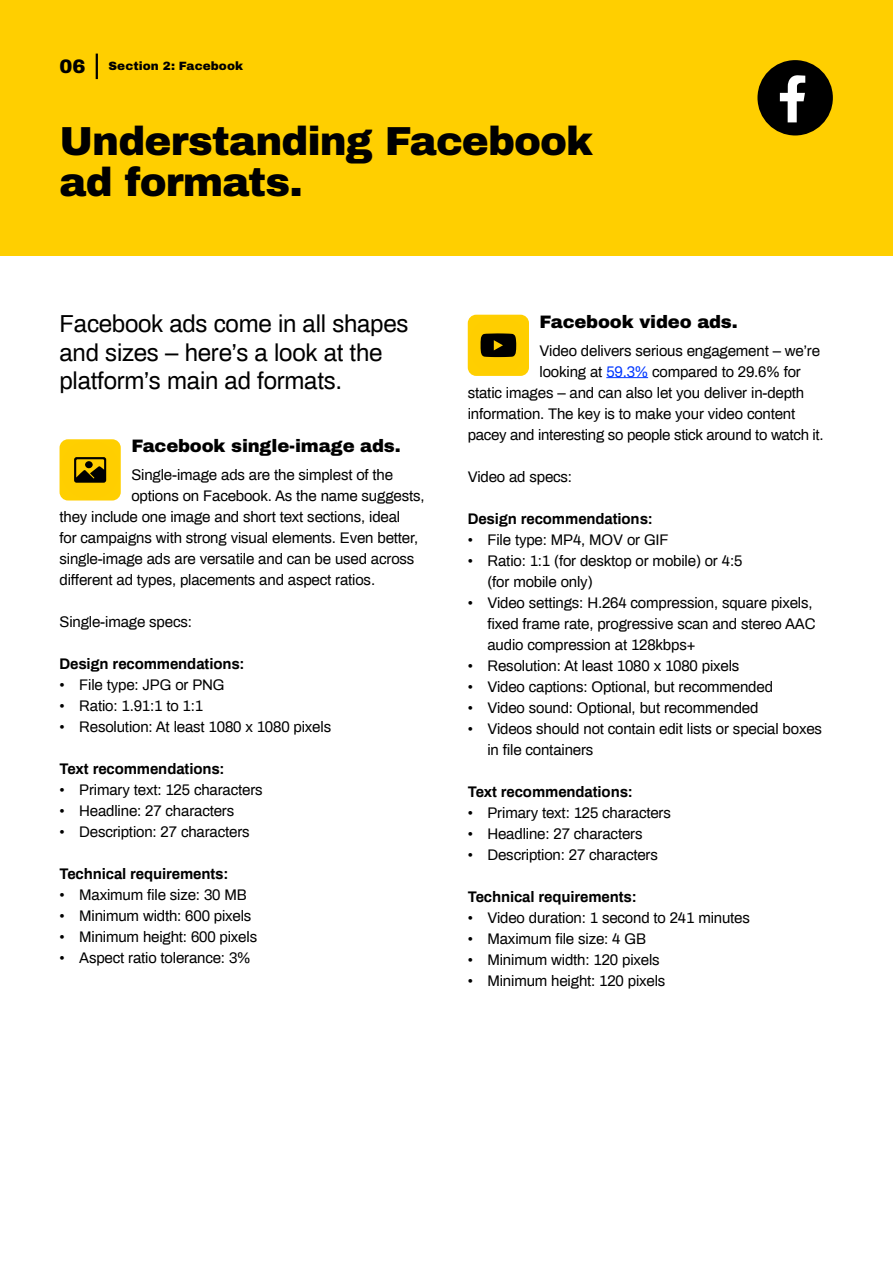
<style>
.page{position:relative;width:893px;height:1263px;background:#fff}
.page>*{position:absolute;margin:0;border:0;box-sizing:border-box;transform-origin:0 0}
.t1{font:900 40.5px/40.5px "Archivo";letter-spacing:-.025em;color:#000}
.t2{font:24px/28.5px "Archivo";letter-spacing:-.01em;color:#000}
.t3{font:900 18px "Archivo";letter-spacing:-.01em;color:#000}
.t4{font:15px/21px "Archivo";letter-spacing:-.01em;color:#000}
.t5{font:700 15px "Archivo";letter-spacing:-.01em;color:#000}
.t6{font:900 12px "Archivo";letter-spacing:.005em;color:#000}
.s1{font-size:19.5px}
.s2{color:#0037ff}
</style>
<div class="page">
<div style="left:0;top:0;width:893px;height:255px;background:#ffcf00"></div>
<hr style="left:96px;top:55px;width:2px;height:23px;background:#000">
<hr style="left:606px;top:377px;width:42px;height:1px;background:#0037ff">
<div style="left:757px;top:60px;width:76px;height:75px;background:#000;border-radius:50%"></div>
<svg style="left:780px;top:75px;width:25px;height:47px"></svg>
<div style="left:60px;top:439px;width:61px;height:61px;background:#ffcf00;border-radius:9px"></div>
<svg style="left:61px;top:441px;width:58px;height:58px"></svg>
<svg style="left:468px;top:315px;width:61px;height:61px"></svg>
<svg style="left:469px;top:316px;width:59px;height:59px;background:#c7a101"></svg>
<p class="t6" style="left:60px;top:59px;width:185px"><span class="s1">06</span> Section 2: Facebook</p>
<h1 class="t1" style="left:60px;top:121px;width:535px">Understanding Facebook ad formats.</h1>
<h2 class="t2" style="left:60px;top:308px;width:350px">Facebook ads come in all shapes and sizes – here’s a look at the platform’s main ad formats.</h2>
<p class="t3" style="left:131px;top:435px;width:271px">Facebook single-image ads.</p>
<p class="t4" style="left:131px;top:463px;width:263px">Single-image ads are the simplest of the</p>
<p class="t4" style="left:131px;top:484px;width:295px">options on Facebook. As the name suggests,</p>
<p class="t4" style="left:60px;top:505px;width:342px">they include one image and short text sections, ideal</p>
<p class="t4" style="left:60px;top:526px;width:360px">for campaigns with strong visual elements. Even better,</p>
<p class="t4" style="left:60px;top:547px;width:356px">single-image ads are versatile and can be used across</p>
<p class="t4" style="left:60px;top:568px;width:317px">different ad types, placements and aspect ratios.</p>
<p class="t4" style="left:60px;top:610px;width:134px">Single-image specs:</p>
<p class="t5" style="left:60px;top:653px;width:187px">Design recommendations:</p>
<p class="t4" style="left:60px;top:673px;width:167px">• File type: JPG or PNG</p>
<p class="t4" style="left:60px;top:694px;width:145px">• Ratio: 1.91:1 to 1:1</p>
<p class="t4" style="left:60px;top:715px;width:273px">• Resolution: At least 1080 x 1080 pixels</p>
<p class="t5" style="left:60px;top:758px;width:167px">Text recommendations:</p>
<p class="t4" style="left:60px;top:778px;width:205px">• Primary text: 125 characters</p>
<p class="t4" style="left:60px;top:799px;width:176px">• Headline: 27 characters</p>
<p class="t4" style="left:60px;top:820px;width:192px">• Description: 27 characters</p>
<p class="t5" style="left:60px;top:863px;width:170px">Technical requirements:</p>
<p class="t4" style="left:60px;top:883px;width:189px">• Maximum file size: 30 MB</p>
<p class="t4" style="left:60px;top:904px;width:193px">• Minimum width: 600 pixels</p>
<p class="t4" style="left:60px;top:925px;width:199px">• Minimum height: 600 pixels</p>
<p class="t4" style="left:60px;top:946px;width:193px">• Aspect ratio tolerance: 3%</p>
<p class="t3" style="left:540px;top:311px;width:200px">Facebook video ads.</p>
<p class="t4" style="left:540px;top:339px;width:282px">Video delivers serious engagement – we’re</p>
<p class="t4" style="left:540px;top:360px;width:263px">looking at <span class="s2">59.3%</span> compared to 29.6% for</p>
<p class="t4" style="left:468px;top:381px;width:338px">static images – and can also let you deliver in-depth</p>
<p class="t4" style="left:468px;top:402px;width:329px">information. The key is to make your video content</p>
<p class="t4" style="left:468px;top:423px;width:357px">pacey and interesting so people stick around to watch it.</p>
<p class="t4" style="left:468px;top:465px;width:106px">Video ad specs:</p>
<p class="t5" style="left:468px;top:508px;width:187px">Design recommendations:</p>
<p class="t4" style="left:468px;top:528px;width:202px">• File type: MP4, MOV or GIF</p>
<p class="t4" style="left:487px;top:549px;width:256px;text-indent:-20px">• Ratio: 1:1 (for desktop or mobile) or 4:5 (for mobile only)</p>
<p class="t4" style="left:487px;top:591px;width:330px;text-indent:-20px">• Video settings: H.264 compression, square pixels, fixed frame rate, progressive scan and stereo AAC audio compression at 128kbps+</p>
<p class="t4" style="left:468px;top:654px;width:273px">• Resolution: At least 1080 x 1080 pixels</p>
<p class="t4" style="left:468px;top:675px;width:307px">• Video captions: Optional, but recommended</p>
<p class="t4" style="left:468px;top:696px;width:292px">• Video sound: Optional, but recommended</p>
<p class="t4" style="left:487px;top:717px;width:336px;text-indent:-20px">• Videos should not contain edit lists or special boxes in file containers</p>
<p class="t5" style="left:468px;top:781px;width:167px">Text recommendations:</p>
<p class="t4" style="left:468px;top:801px;width:205px">• Primary text: 125 characters</p>
<p class="t4" style="left:468px;top:822px;width:176px">• Headline: 27 characters</p>
<p class="t4" style="left:468px;top:843px;width:192px">• Description: 27 characters</p>
<p class="t5" style="left:468px;top:886px;width:170px">Technical requirements:</p>
<p class="t4" style="left:468px;top:906px;width:284px">• Video duration: 1 second to 241 minutes</p>
<p class="t4" style="left:468px;top:927px;width:180px">• Maximum file size: 4 GB</p>
<p class="t4" style="left:468px;top:948px;width:193px">• Minimum width: 120 pixels</p>
<p class="t4" style="left:468px;top:969px;width:199px">• Minimum height: 120 pixels</p>
</div>
